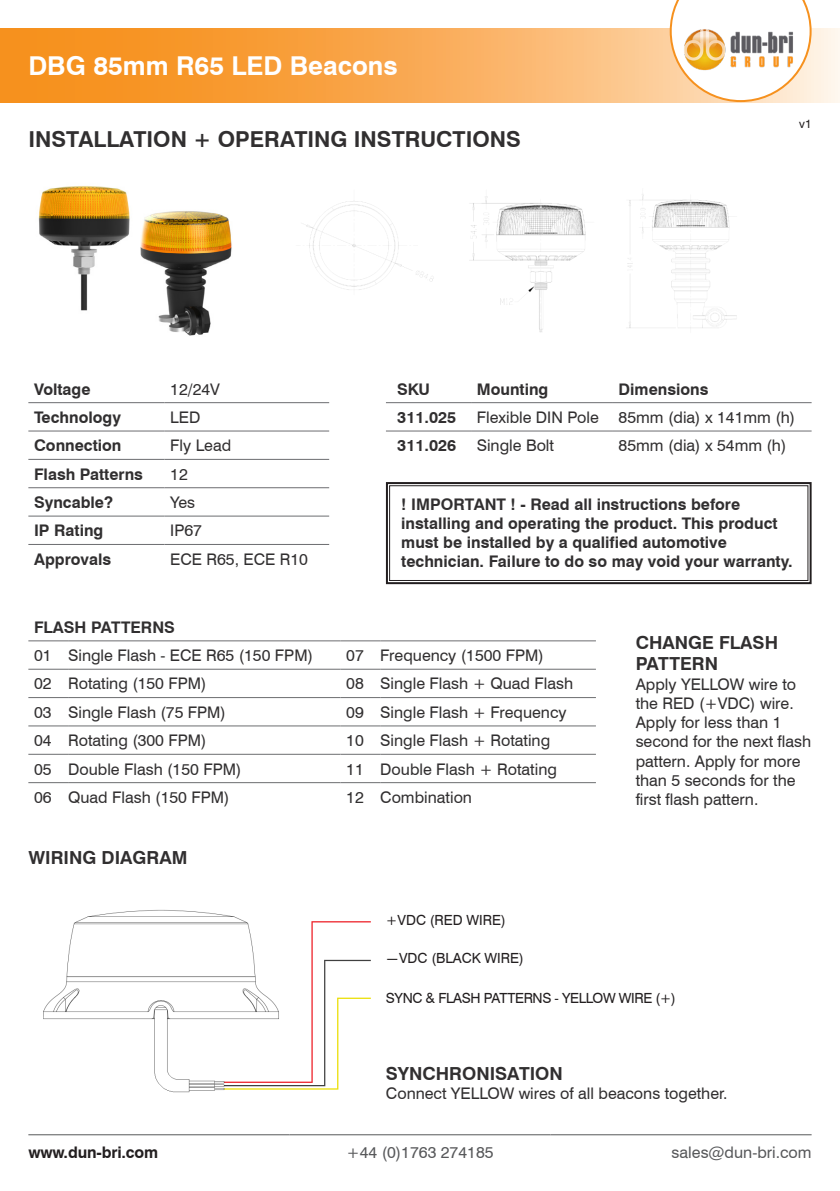
<style>
.page{position:relative;width:840px;height:1191px;background:#fff}
.page>*{position:absolute;margin:0;border:0;box-sizing:border-box;transform-origin:0 0}
.t1{font:700 26px "Swiss 721 BT";color:#fff}
.t2{font:700 22px "Swiss 721 BT";color:#312f30}
.t3{font:700 18px/21.6px "Swiss 721 BT";color:#312f30}
.t4{font:16px/19.2px "Swiss 721 BT";color:#312f30}
.t5{font:700 16px/19.2px "Swiss 721 BT";color:#312f30}
.t6{font:16px "Swiss 721 BT";color:#57585a}
.t7{font:700 16px "Swiss 721 BT";letter-spacing:-.01em;color:#231f20}
.t8{font:14px "Swiss 721 BT";letter-spacing:-.025em;color:#231f20}
.t9{font:14px "Swiss 721 BT";color:#231f20;scale:3 1}
.t10{font:14px "Swiss 721 BT";color:#231f20}
.t11{font:12px "Swiss 721 BT";color:#231f20}
</style>
<div class="page">
<svg style="left:385px;top:482px;width:427px;height:103px"></svg>
<div style="left:389px;top:485px;width:418px;height:96px;border:1px solid #231f20"></div>
<hr style="left:28px;top:431px;width:136px;height:1px;background:#6c6d70">
<hr style="left:164px;top:431px;width:165px;height:1px;background:#6c6d70">
<hr style="left:28px;top:459px;width:136px;height:1px;background:#6c6d70">
<hr style="left:164px;top:459px;width:165px;height:1px;background:#6c6d70">
<hr style="left:28px;top:487px;width:136px;height:1px;background:#6c6d70">
<hr style="left:164px;top:487px;width:165px;height:1px;background:#6c6d70">
<hr style="left:28px;top:516px;width:136px;height:1px;background:#6c6d70">
<hr style="left:164px;top:516px;width:165px;height:1px;background:#6c6d70">
<hr style="left:28px;top:402px;width:136px;height:1px;background:#6c6d70">
<hr style="left:164px;top:402px;width:165px;height:1px;background:#6c6d70">
<hr style="left:28px;top:544px;width:136px;height:1px;background:#6c6d70">
<hr style="left:164px;top:544px;width:165px;height:1px;background:#6c6d70">
<hr style="left:28px;top:1134px;width:261px;height:1px;background:#57585a">
<hr style="left:289px;top:1134px;width:261px;height:1px;background:#57585a">
<hr style="left:550px;top:1134px;width:261px;height:1px;background:#57585a">
<svg style="left:0;top:28px;width:839px;height:74px;background:#f9a951"></svg>
<svg style="left:669px;top:0;width:142px;height:102px"></svg>
<img style="left:683px;top:28px;width:109px;height:43px">
<hr style="left:386px;top:402px;width:85px;height:1px;background:#6c6d70">
<hr style="left:471px;top:402px;width:141px;height:1px;background:#6c6d70">
<hr style="left:612px;top:402px;width:199px;height:1px;background:#6c6d70">
<hr style="left:386px;top:431px;width:85px;height:1px;background:#6c6d70">
<hr style="left:471px;top:431px;width:141px;height:1px;background:#6c6d70">
<hr style="left:612px;top:431px;width:199px;height:1px;background:#6c6d70">
<hr style="left:28px;top:640px;width:40px;height:1px;background:#6c6d70">
<hr style="left:68px;top:640px;width:272px;height:1px;background:#6c6d70">
<hr style="left:340px;top:640px;width:40px;height:1px;background:#6c6d70">
<hr style="left:380px;top:640px;width:215px;height:1px;background:#6c6d70">
<hr style="left:28px;top:669px;width:40px;height:1px;background:#6c6d70">
<hr style="left:68px;top:669px;width:272px;height:1px;background:#6c6d70">
<hr style="left:340px;top:669px;width:40px;height:1px;background:#6c6d70">
<hr style="left:380px;top:669px;width:215px;height:1px;background:#6c6d70">
<hr style="left:28px;top:697px;width:40px;height:1px;background:#6c6d70">
<hr style="left:68px;top:697px;width:272px;height:1px;background:#6c6d70">
<hr style="left:340px;top:697px;width:40px;height:1px;background:#6c6d70">
<hr style="left:380px;top:697px;width:215px;height:1px;background:#6c6d70">
<hr style="left:28px;top:725px;width:40px;height:1px;background:#6c6d70">
<hr style="left:68px;top:725px;width:272px;height:1px;background:#6c6d70">
<hr style="left:340px;top:725px;width:40px;height:1px;background:#6c6d70">
<hr style="left:380px;top:725px;width:215px;height:1px;background:#6c6d70">
<hr style="left:28px;top:754px;width:40px;height:1px;background:#6c6d70">
<hr style="left:68px;top:754px;width:272px;height:1px;background:#6c6d70">
<hr style="left:340px;top:754px;width:40px;height:1px;background:#6c6d70">
<hr style="left:380px;top:754px;width:215px;height:1px;background:#6c6d70">
<hr style="left:28px;top:782px;width:40px;height:1px;background:#6c6d70">
<hr style="left:68px;top:782px;width:272px;height:1px;background:#6c6d70">
<hr style="left:340px;top:782px;width:40px;height:1px;background:#6c6d70">
<hr style="left:380px;top:782px;width:215px;height:1px;background:#6c6d70">
<img style="left:38px;top:186px;width:194px;height:150px">
<img style="left:306px;top:196px;width:280px;height:136px">
<img style="left:627px;top:194px;width:110px;height:135px">
<img style="left:43px;top:909px;width:328px;height:184px">
<p class="t1" style="left:28px;top:50px;width:370px">DBG 85mm R65 LED Beacons</p>
<p class="t2" style="left:28px;top:126px;width:493px">INSTALLATION + OPERATING INSTRUCTIONS</p>
<p class="t11" style="left:798px;top:117px;width:14px">v1</p>
<p class="t5" style="left:34px;top:379px;width:58px">Voltage</p>
<p class="t4" style="left:170px;top:379px;width:51px">12/24V</p>
<p class="t5" style="left:34px;top:407px;width:88px">Technology</p>
<p class="t4" style="left:170px;top:407px;width:32px">LED</p>
<p class="t5" style="left:34px;top:436px;width:89px">Connection</p>
<p class="t4" style="left:170px;top:436px;width:62px">Fly Lead</p>
<p class="t5" style="left:34px;top:464px;width:110px">Flash Patterns</p>
<p class="t4" style="left:170px;top:464px;width:19px">12</p>
<p class="t5" style="left:34px;top:492px;width:80px">Syncable?</p>
<p class="t4" style="left:170px;top:492px;width:26px">Yes</p>
<p class="t5" style="left:34px;top:521px;width:71px">IP Rating</p>
<p class="t4" style="left:170px;top:521px;width:33px">IP67</p>
<p class="t5" style="left:34px;top:549px;width:79px">Approvals</p>
<p class="t4" style="left:170px;top:549px;width:139px">ECE R65, ECE R10</p>
<p class="t5" style="left:397px;top:379px;width:34px">SKU</p>
<p class="t5" style="left:476px;top:379px;width:73px">Mounting</p>
<p class="t5" style="left:618px;top:379px;width:91px">Dimensions</p>
<p class="t5" style="left:397px;top:407px;width:60px">311.025</p>
<p class="t4" style="left:476px;top:407px;width:123px">Flexible DIN Pole</p>
<p class="t4" style="left:618px;top:407px;width:178px">85mm (dia) x 141mm (h)</p>
<p class="t5" style="left:397px;top:436px;width:60px">311.026</p>
<p class="t4" style="left:476px;top:436px;width:79px">Single Bolt</p>
<p class="t4" style="left:618px;top:436px;width:169px">85mm (dia) x 54mm (h)</p>
<p class="t5" style="left:401px;top:494px;width:393px">! IMPORTANT ! - Read all instructions before installing and operating the product. This product must be installed by a qualified automotive technician. Failure to do so may void your warranty.</p>
<p class="t5" style="left:34px;top:617px;width:142px">FLASH PATTERNS</p>
<p class="t4" style="left:34px;top:645px;width:19px">01</p>
<p class="t4" style="left:68px;top:645px;width:246px">Single Flash - ECE R65 (150 FPM)</p>
<p class="t4" style="left:346px;top:645px;width:19px">07</p>
<p class="t4" style="left:380px;top:645px;width:165px">Frequency (1500 FPM)</p>
<p class="t4" style="left:34px;top:674px;width:19px">02</p>
<p class="t4" style="left:68px;top:674px;width:140px">Rotating (150 FPM)</p>
<p class="t4" style="left:346px;top:674px;width:19px">08</p>
<p class="t4" style="left:380px;top:674px;width:194px">Single Flash + Quad Flash</p>
<p class="t4" style="left:34px;top:702px;width:19px">03</p>
<p class="t4" style="left:68px;top:702px;width:159px">Single Flash (75 FPM)</p>
<p class="t4" style="left:346px;top:702px;width:19px">09</p>
<p class="t4" style="left:380px;top:702px;width:188px">Single Flash + Frequency</p>
<p class="t4" style="left:34px;top:731px;width:19px">04</p>
<p class="t4" style="left:68px;top:731px;width:140px">Rotating (300 FPM)</p>
<p class="t4" style="left:346px;top:731px;width:19px">10</p>
<p class="t4" style="left:380px;top:731px;width:171px">Single Flash + Rotating</p>
<p class="t4" style="left:34px;top:759px;width:19px">05</p>
<p class="t4" style="left:68px;top:759px;width:175px">Double Flash (150 FPM)</p>
<p class="t4" style="left:346px;top:759px;width:19px">11</p>
<p class="t4" style="left:380px;top:759px;width:178px">Double Flash + Rotating</p>
<p class="t4" style="left:34px;top:787px;width:19px">06</p>
<p class="t4" style="left:68px;top:787px;width:163px">Quad Flash (150 FPM)</p>
<p class="t4" style="left:346px;top:787px;width:19px">12</p>
<p class="t4" style="left:380px;top:787px;width:93px">Combination</p>
<p class="t3" style="left:28px;top:847px;width:160px">WIRING DIAGRAM</p>
<p class="t10" style="left:386px;top:911px;width:121px">+VDC (RED WIRE)</p>
<p class="t9" style="left:386px;top:950px;width:47px">-VDC (BLACK WIRE)</p>
<p class="t3" style="left:635px;top:631px;width:144px">CHANGE FLASH<br>PATTERN</p>
<p class="t4" style="left:635px;top:674px;width:177px">Apply YELLOW wire to the RED (+VDC) wire.<br>Apply for less than 1 second for the next flash pattern. Apply for more than 5 seconds for the first flash pattern.</p>
<p class="t8" style="left:386px;top:989px;width:291px">SYNC &amp; FLASH PATTERNS - YELLOW WIRE (+)</p>
<p class="t3" style="left:386px;top:1062px;width:178px">SYNCHRONISATION</p>
<p class="t4" style="left:386px;top:1083px;width:343px">Connect YELLOW wires of all beacons together.</p>
<p class="t7" style="left:28px;top:1142px;width:131px">www.dun-bri.com</p>
<p class="t6" style="left:346px;top:1142px;width:149px">+44 (0)1763 274185</p>
<p class="t6" style="left:671px;top:1142px;width:141px">sales@dun-bri.com</p>
</div>
